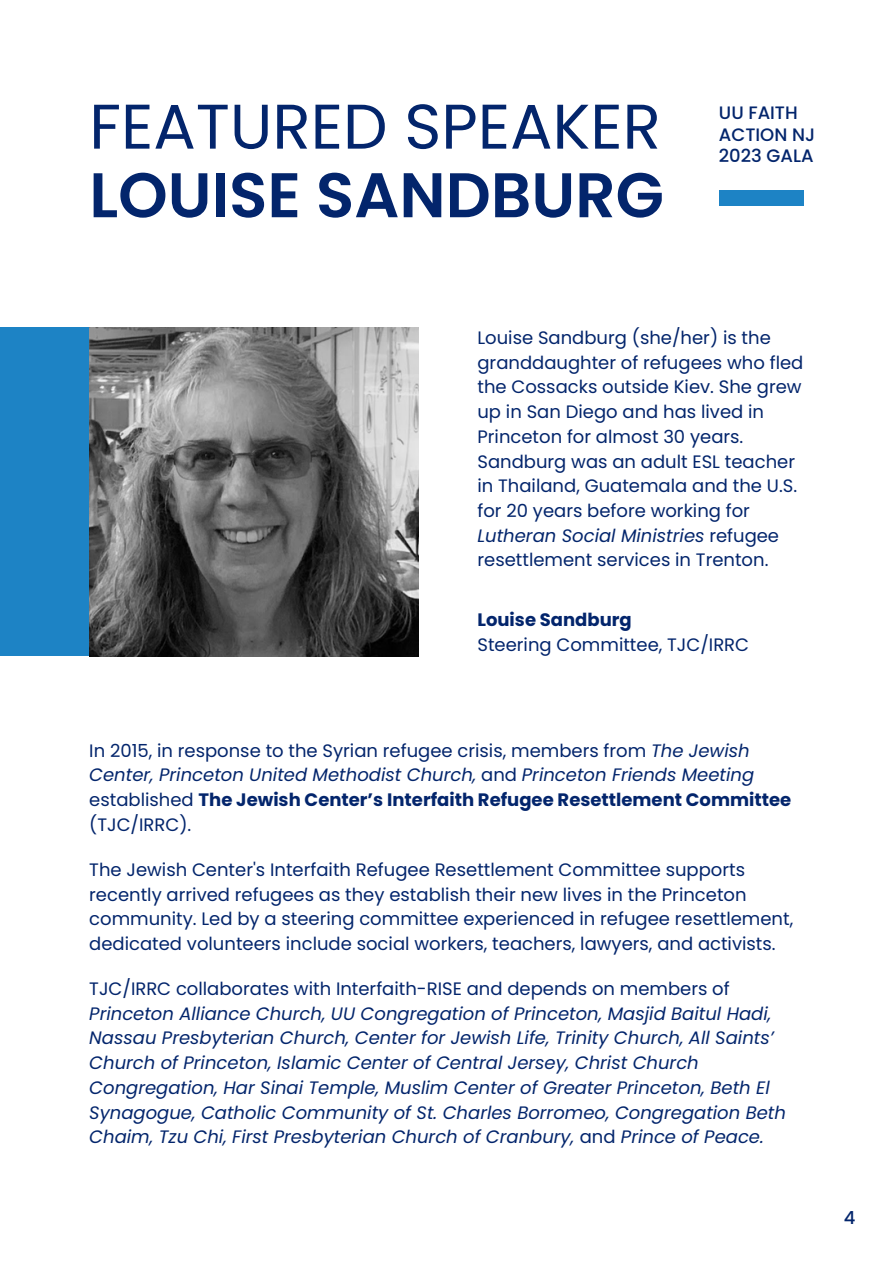
<style>
.page{position:relative;width:893px;height:1264px;background:#fff}
.page>*{position:absolute;margin:0;border:0;box-sizing:border-box;transform-origin:0 0}
.t1{font:63px "Poppins";color:#03256c}
.t2{font:600 63px "Poppins";color:#03256c}
.t3{font:18px/24.8px "Poppins";color:#03256c}
.t4{font:italic 18px/24.8px "Poppins";color:#03256c}
.t5{font:500 18px "Poppins";color:#03256c}
.t6{font:700 18px "Poppins";color:#03256c}
.s1{font-style:italic}
.s2{font-weight:700}
.s3{font-style:normal}
</style>
<div class="page">
<div style="left:0;top:327px;width:107px;height:328px;background:#1d83c5"></div>
<img style="left:89px;top:327px;width:330px;height:329px">
<div style="left:718px;top:190px;width:85px;height:16px;background:#1d83c5"></div>
<p class="t1" style="left:89px;top:82px;width:573px">FEATURED SPEAKER</p>
<p class="t2" style="left:89px;top:151px;width:576px">LOUISE SANDBURG</p>
<p class="t5" style="left:718px;top:100px;width:80px">UU FAITH</p>
<p class="t5" style="left:718px;top:122px;width:98px">ACTION NJ</p>
<p class="t5" style="left:718px;top:143px;width:96px">2023 GALA</p>
<p class="t3" style="left:477px;top:325px;width:327px">Louise Sandburg (she/her) is the granddaughter of refugees who fled the Cossacks outside Kiev. She grew up in San Diego and has lived in Princeton for almost 30 years.<br>Sandburg was an adult ESL teacher in Thailand, Guatemala and the U.S. for 20 years before working for <span class="s1">Lutheran Social Ministries</span> refugee resettlement services in Trenton.</p>
<p class="t6" style="left:477px;top:607px;width:156px">Louise Sandburg</p>
<p class="t3" style="left:477px;top:632px;width:273px">Steering Committee, TJC/IRRC</p>
<p class="t3" style="left:89px;top:738px;width:703px">In 2015, in response to the Syrian refugee crisis, members from <span class="s1">The Jewish Center, Princeton United Methodist Church,</span> and <span class="s1">Princeton Friends Meeting </span>established <span class="s2">The Jewish Center’s Interfaith Refugee Resettlement Committee </span>(TJC/IRRC).</p>
<p class="t3" style="left:89px;top:857px;width:705px">The Jewish Center's Interfaith Refugee Resettlement Committee supports recently arrived refugees as they establish their new lives in the Princeton community. Led by a steering committee experienced in refugee resettlement, dedicated volunteers include social workers, teachers, lawyers, and activists.</p>
<p class="t4" style="left:89px;top:976px;width:698px"><span class="s3">TJC/IRRC collaborates with Interfaith-RISE and depends on members of </span>Princeton Alliance Church, UU Congregation of Princeton, Masjid Baitul Hadi, Nassau Presbyterian Church, Center for Jewish Life, Trinity Church, All Saints’ Church of Princeton, Islamic Center of Central Jersey, Christ Church Congregation, Har Sinai Temple, Muslim Center of Greater Princeton, Beth El Synagogue, Catholic Community of St. Charles Borromeo, Congregation Beth Chaim, Tzu Chi, First Presbyterian Church of Cranbury, <span class="s3">and</span> Prince of Peace.</p>
<p class="t5" style="left:843px;top:1204px;width:13px">4</p>
</div>
